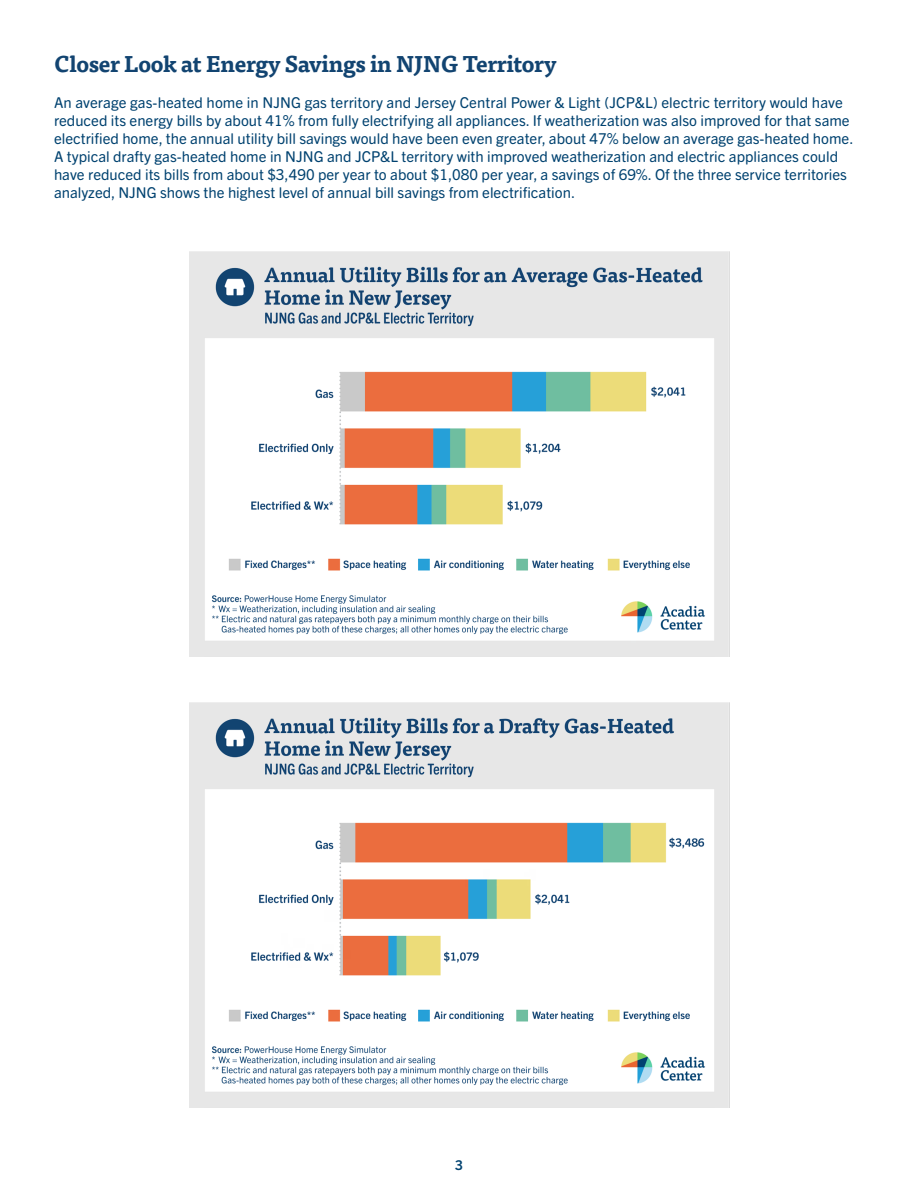
<style>
.page{position:relative;width:918px;height:1188px;background:#fff}
.page>*{position:absolute;margin:0;border:0;box-sizing:border-box;transform-origin:0 0}
.t1{font:700 22.5px "Tisa Pro";letter-spacing:-.02em;color:#124471}
.t2{font:15px/18px "Trade Gothic Next SR Pro";color:#004270}
.t3{font:700 13.5px "Trade Gothic Next SR Pro";color:#004270}
</style>
<div class="page">
<img style="left:189px;top:702px;width:540px;height:405px">
<img style="left:189px;top:252px;width:540px;height:405px">
<h1 class="t1" style="left:54px;top:46px;width:504px">Closer Look at Energy Savings in NJNG Territory</h1>
<p class="t2" style="left:54px;top:92px;width:801px">An average gas-heated home in NJNG gas territory and Jersey Central Power &amp; Light (JCP&amp;L) electric territory would have reduced its energy bills by about 41% from fully electrifying all appliances. If weatherization was also improved for that same electrified home, the annual utility bill savings would have been even greater, about 47% below an average gas-heated home.<br>A typical drafty gas-heated home in NJNG and JCP&amp;L territory with improved weatherization and electric appliances could have reduced its bills from about $3,490 per year to about $1,080 per year, a savings of 69%. Of the three service territories analyzed, NJNG shows the highest level of annual bill savings from electrification.</p>
<p class="t3" style="left:455px;top:1155px;width:9px">3</p>
</div>
